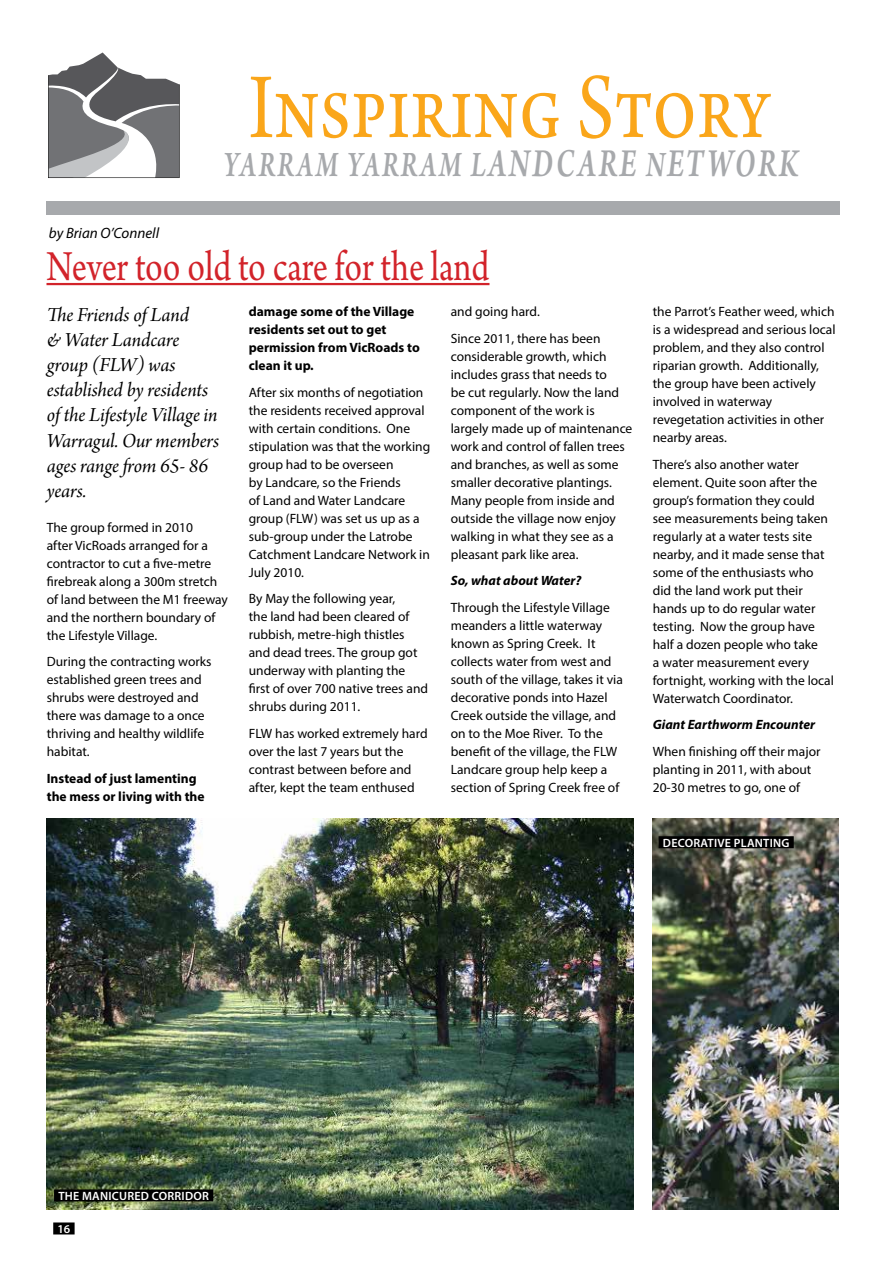
<style>
.page{position:relative;width:893px;height:1263px;background:#fff}
.page>*{position:absolute;margin:0;border:0;box-sizing:border-box;transform-origin:0 0}
.t1{font:97.5px "Arno Pro";letter-spacing:-.005em;color:#faa61a;scale:.8 1}
.t2{font:45px "Arno Pro";color:#d2232a;scale:.8 1}
.t3{font:italic 600 37.8px "Arno Pro";letter-spacing:.09em;color:#a7a9ac;scale:.71 1}
.t4{font:21px/25.2px "Arno Pro Italic Subhead";letter-spacing:-.005em;color:#000}
.t5{font:italic 15px "Myriad Pro";color:#000}
.t6{font:13.5px/18px "Myriad Pro";color:#000}
.t7{font:700 13.5px/18px "Myriad Pro";color:#000}
.t8{font:italic 700 13.5px "Myriad Pro";color:#000}
.t9{font:600 12px "Myriad Pro";letter-spacing:.02em;color:#fff}
.s1{font-size:42px}
</style>
<div class="page">
<hr style="left:46px;top:283px;width:443px;height:2px;background:#d2232a">
<img style="left:653px;top:818px;width:185px;height:391px">
<img style="left:46px;top:818px;width:587px;height:391px">
<div style="left:54px;top:1189px;width:159px;height:12px;background:#000"></div>
<div style="left:659px;top:836px;width:135px;height:12px;background:#000"></div>
<div style="left:54px;top:202px;width:785px;height:13px;background:#a7a9ac"></div>
<svg style="left:48px;top:53px;width:132px;height:125px"></svg>
<div style="left:53px;top:1222px;width:22px;height:12px;background:#000"></div>
<h1 class="t1" style="left:249px;top:52px;width:654px">Inspiring Story</h1>
<p class="t5" style="left:49px;top:223px;width:112px">by Brian O’Connell</p>
<h3 class="t3" style="left:224px;top:142px;width:810px">YARRAM YARRAM L<span class="s1">ANDCARE</span> N<span class="s1">ETWORK</span></h3>
<h2 class="t2" style="left:46px;top:240px;width:555px">Never too old to care for the land</h2>
<p class="t7" style="left:249px;top:302px;width:173px">damage some of the Village residents set out to get permission from VicRoads to clean it up.</p>
<p class="t6" style="left:249px;top:383px;width:183px">After six months of negotiation the residents received approval with certain conditions. One stipulation was that the working group had to be overseen<br>by Landcare, so the Friends<br>of Land and Water Landcare group (FLW) was set us up as a sub-group under the Latrobe<br>Catchment Landcare Network in<br>July 2010.</p>
<p class="t6" style="left:249px;top:589px;width:181px">By May the following year,<br>the land had been cleared of rubbish, metre-high thistles and dead trees. The group got underway with planting the first of over 700 native trees and shrubs during 2011.</p>
<p class="t6" style="left:249px;top:724px;width:180px">FLW has worked extremely hard over the last 7 years but the contrast between before and after, kept the team enthused</p>
<h3 class="t4" style="left:47px;top:303px;width:174px">The Friends of Land<br>&amp; Water Landcare group (FLW) was established by residents of the Lifestyle Village in<br>Warragul. Our members ages range from 65- 86 years.</h3>
<p class="t6" style="left:47px;top:518px;width:183px">The group formed in 2010<br>after VicRoads arranged for a contractor to cut a five-metre firebreak along a 300m stretch of land between the M1 freeway and the northern boundary of the Lifestyle Village.</p>
<p class="t6" style="left:47px;top:653px;width:166px">During the contracting works established green trees and shrubs were destroyed and there was damage to a once thriving and healthy wildlife habitat.</p>
<p class="t7" style="left:47px;top:769px;width:159px">Instead of just lamenting the mess or living with the</p>
<p class="t6" style="left:451px;top:298px;width:151px;line-height:26.5px">and going hard.<br>Since 2011, there has been</p>
<p class="t6" style="left:451px;top:347px;width:183px">considerable growth, which includes grass that needs to<br>be cut regularly. Now the land component of the work is largely made up of maintenance work and control of fallen trees and branches, as well as some smaller decorative plantings.<br>Many people from inside and outside the village now enjoy walking in what they see as a pleasant park like area.</p>
<p class="t8" style="left:451px;top:572px;width:132px">So, what about Water?</p>
<p class="t6" style="left:451px;top:598px;width:174px">Through the Lifestyle Village meanders a little waterway known as Spring Creek. It collects water from west and south of the village, takes it via decorative ponds into Hazel<br>Creek outside the village, and on to the Moe River. To the benefit of the village, the FLW<br>Landcare group help keep a section of Spring Creek free of</p>
<p class="t6" style="left:653px;top:302px;width:184px">the Parrot’s Feather weed, which is a widespread and serious local problem, and they also control riparian growth. Additionally, the group have been actively involved in waterway revegetation activities in other nearby areas.</p>
<p class="t6" style="left:653px;top:455px;width:183px">There’s also another water element. Quite soon after the group’s formation they could see measurements being taken regularly at a water tests site nearby, and it made sense that some of the enthusiasts who did the land work put their hands up to do regular water testing. Now the group have half a dozen people who take<br>a water measurement every fortnight, working with the local<br>Waterwatch Coordinator.</p>
<p class="t8" style="left:653px;top:716px;width:164px">Giant Earthworm Encounter</p>
<p class="t6" style="left:653px;top:742px;width:169px">When finishing off their major planting in 2011, with about<br>20-30 metres to go, one of</p>
<p class="t9" style="left:663px;top:835px;width:128px">DECORATIVE PLANTING</p>
<p class="t9" style="left:58px;top:1188px;width:152px">THE MANICURED CORRIDOR</p>
<p class="t9" style="left:57px;top:1221px;width:14px">16</p>
</div>
